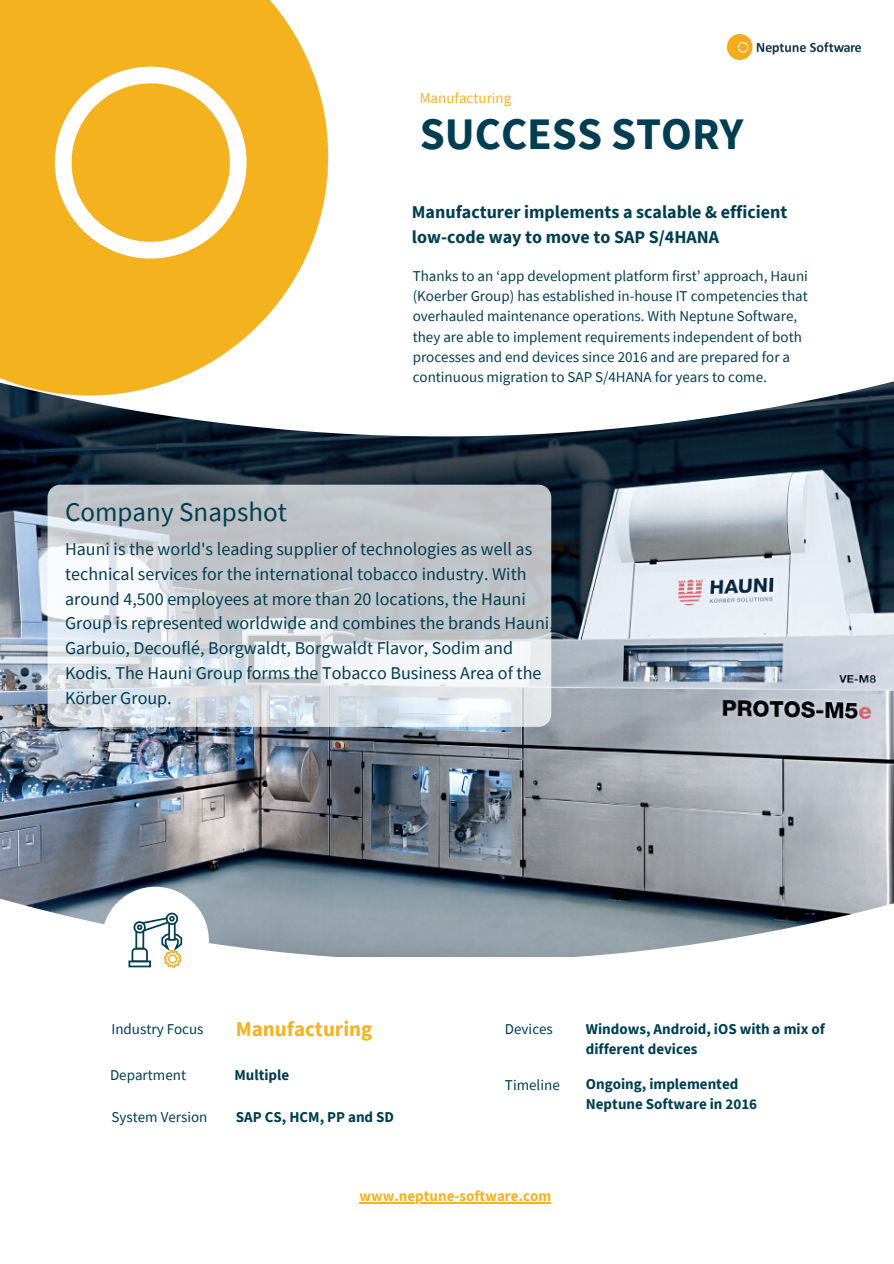
<style>
.page{position:relative;width:894px;height:1264px;background:#fff}
.page>*{position:absolute;margin:0;border:0;box-sizing:border-box;transform-origin:0 0}
.t1{font:700 45px "Source Sans Pro";color:#013e52}
.t2{font:27px "Source Sans Pro";color:#013e52}
.t3{font:700 21px "Source Sans Pro";color:#f6b221}
.t4{font:18px/24.8px "Source Sans Pro";color:#013e52}
.t5{font:700 18px/24.8px "Source Sans Pro";color:#013e52}
.t6{font:15px/20.2px "Source Sans Pro";color:#013e52}
.t7{font:700 15px/20.2px "Source Sans Pro";color:#013e52}
.t8{font:700 15px "Source Sans Pro";color:#f6b221}
.t9{font:15px "Source Sans Pro";color:#f6b221}
</style>
<div class="page">
<img style="left:0;top:436px;width:893px;height:450px">
<svg style="left:0;top:381px;width:893px;height:55px"></svg>
<img style="left:727px;top:34px;width:133px;height:26px">
<svg style="left:0;top:886px;width:893px;height:82px"></svg>
<div style="left:128px;top:960px;width:23px;height:7px;border:2px solid #003e52"></div>
<svg style="left:131px;top:911px;width:53px;height:57px"></svg>
<hr style="left:359px;top:1202px;width:192px;height:1px;background:#f6b221">
<svg style="left:48px;top:484px;width:503px;height:243px"></svg>
<img style="left:0;top:0;width:342px;height:409px">
<p class="t9" style="left:419px;top:88px;width:93px">Manufacturing</p>
<p class="t1" style="left:419px;top:105px;width:325px">SUCCESS STORY</p>
<p class="t2" style="left:65px;top:494px;width:223px">Company Snapshot</p>
<p class="t5" style="left:412px;top:199px;width:377px">Manufacturer implements a scalable &amp; efficient low-code way to move to SAP S/4HANA</p>
<p class="t6" style="left:412px;top:265px;width:396px">Thanks to an ‘app development platform first’ approach, Hauni (Koerber Group) has established in-house IT competencies that overhauled maintenance operations. With Neptune Software, they are able to implement requirements independent of both processes and end devices since 2016 and are prepared for a continuous migration to SAP S/4HANA for years to come.</p>
<p class="t4" style="left:65px;top:536px;width:490px">Hauni is the world's leading supplier of technologies as well as technical services for the international tobacco industry. With around 4,500 employees at more than 20 locations, the Hauni Group is represented worldwide and combines the brands Hauni, Garbuio, Decouflé, Borgwaldt, Borgwaldt Flavor, Sodim and Kodis. The Hauni Group forms the Tobacco Business Area of the Körber Group.</p>
<p class="t6" style="left:111px;top:1018px;width:94px">Industry Focus</p>
<p class="t6" style="left:110px;top:1064px;width:78px">Department</p>
<p class="t6" style="left:111px;top:1106px;width:97px">System Version</p>
<p class="t3" style="left:236px;top:1015px;width:138px">Manufacturing</p>
<p class="t7" style="left:234px;top:1064px;width:56px">Multiple</p>
<p class="t7" style="left:236px;top:1106px;width:160px">SAP CS, HCM, PP and SD</p>
<p class="t6" style="left:505px;top:1018px;width:49px">Devices</p>
<p class="t7" style="left:585px;top:1018px;width:240px">Windows, Android, iOS with a mix of different devices</p>
<p class="t6" style="left:505px;top:1074px;width:56px">Timeline</p>
<p class="t7" style="left:585px;top:1073px;width:154px">Ongoing, implemented</p>
<p class="t7" style="left:585px;top:1093px;width:173px">Neptune Software in 2016</p>
<p class="t8" style="left:359px;top:1186px;width:193px">www.neptune-software.com</p>
</div>
